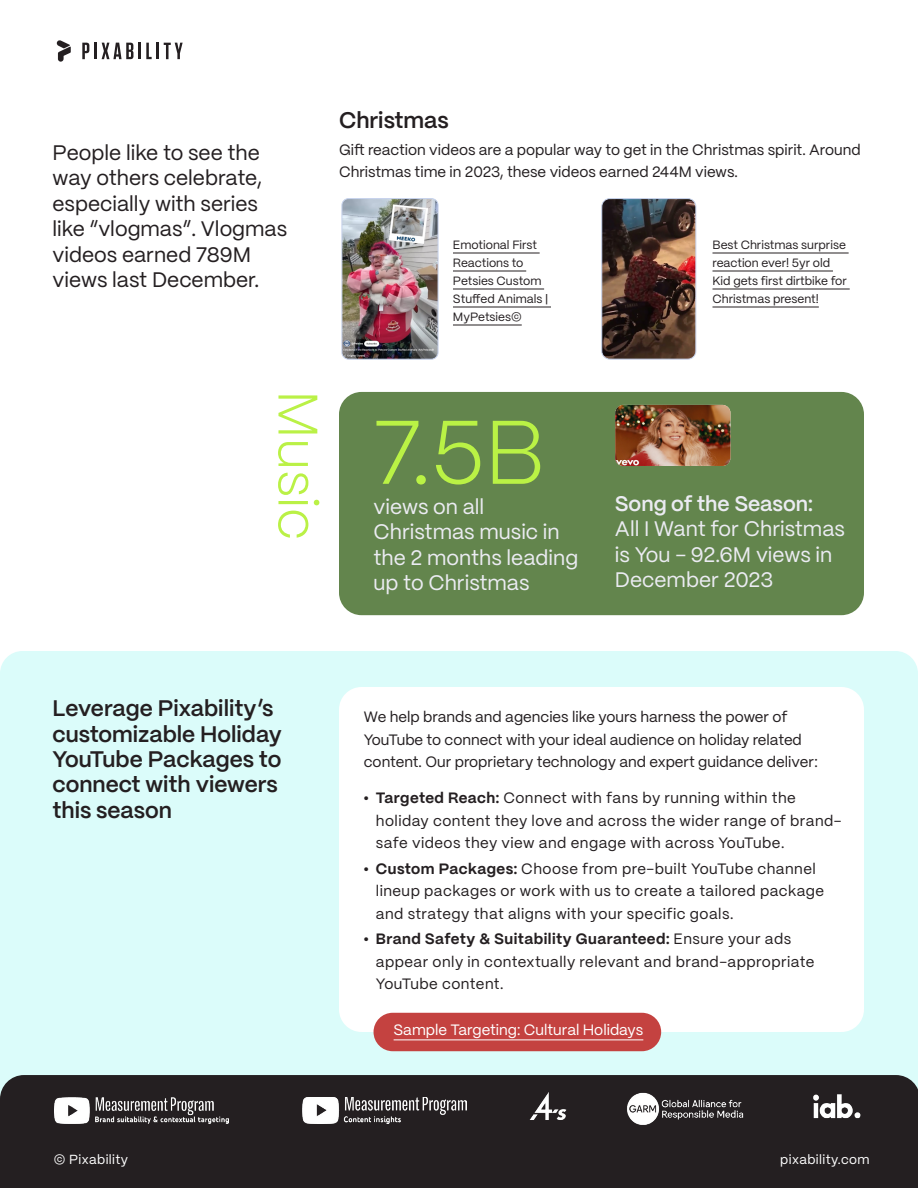
<style>
.page{position:relative;width:918px;height:1188px;background:#fff}
.page>*{position:absolute;margin:0;border:0;box-sizing:border-box;transform-origin:0 0}
.t1{font:300 90px "PP Mori";color:#baf245}
.t2{font:300 55.5px "PP Mori";color:#baf146}
.t3{font:600 22.5px/25.5px "PP Mori";color:#241f21}
.t4{font:21px/25.5px "PP Mori";color:#241f21}
.t5{font:21px/25.5px "PP Mori";color:#ebebf2}
.t6{font:600 21px "PP Mori";color:#ebebf2}
.t7{font:15px/22.5px "PP Mori";letter-spacing:.03em;color:#241f21}
.t8{font:15px/22.5px "PP Mori";letter-spacing:.01em;color:#241f21}
.t9{font:15px "PP Mori";color:#fff}
.t10{font:13.2px "PP Mori";letter-spacing:.03em;color:#fff}
.t11{font:500 13.2px "Ringside Narrow";letter-spacing:.03em;color:#bdc0c0}
.t12{font:12px/18px "PP Mori";color:#241f21}
.s1{font-weight:700}
</style>
<div class="page">
<div style="left:339px;top:392px;width:525px;height:223px;background:#63854d;border-radius:22px"></div>
<div style="left:0;top:651px;width:918px;height:485px;background:#dbfcfa;border-radius:22px"></div>
<div style="left:339px;top:687px;width:525px;height:345px;background:#fff;border-radius:22px"></div>
<div style="left:0;top:1075px;width:918px;height:113px;background:#241f21"></div>
<img style="left:54px;top:1097px;width:174px;height:26px">
<img style="left:302px;top:1097px;width:165px;height:26px">
<img style="left:525px;top:1084px;width:47px;height:38px">
<img style="left:808px;top:1078px;width:55px;height:50px">
<img style="left:614px;top:1075px;width:148px;height:77px">
<svg style="left:82px;top:43px;width:7px;height:16px"></svg>
<hr style="left:94px;top:43px;width:3px;height:16px;background:#241f21">
<svg style="left:102px;top:43px;width:50px;height:16px"></svg>
<hr style="left:156px;top:43px;width:3px;height:16px;background:#241f21">
<svg style="left:164px;top:43px;width:19px;height:16px"></svg>
<svg style="left:57px;top:40px;width:14px;height:22px"></svg>
<img style="left:342px;top:200px;width:96px;height:159px">
<div style="left:342px;top:198px;width:96px;height:161px;border:1px solid #c7d3ed;border-radius:7px"></div>
<img style="left:602px;top:200px;width:94px;height:159px">
<div style="left:602px;top:198px;width:94px;height:161px;border:1px solid #c7d3ed;border-radius:8px"></div>
<img style="left:615px;top:405px;width:115px;height:61px">
<hr style="left:453px;top:253px;width:87px;height:1px;background:#241f21">
<hr style="left:453px;top:271px;width:73px;height:1px;background:#241f21">
<hr style="left:453px;top:289px;width:91px;height:1px;background:#241f21">
<hr style="left:453px;top:307px;width:98px;height:1px;background:#241f21">
<hr style="left:453px;top:325px;width:69px;height:1px;background:#241f21">
<hr style="left:712px;top:253px;width:137px;height:1px;background:#241f21">
<hr style="left:712px;top:271px;width:121px;height:1px;background:#241f21">
<hr style="left:712px;top:289px;width:138px;height:1px;background:#241f21">
<hr style="left:712px;top:307px;width:107px;height:1px;background:#241f21">
<div style="left:374px;top:1013px;width:287px;height:38px;background:#c44240;border-radius:19px"></div>
<hr style="left:394px;top:1040px;width:249px;height:1px;background:#fff">
<h3 class="t4" style="left:53px;top:138px;width:236px">People like to see the way others celebrate, especially with series like “vlogmas”. Vlogmas videos earned 789M views last December.</h3>
<h3 class="t3" style="left:339px;top:106px;width:111px">Christmas</h3>
<p class="t8" style="left:339px;top:137px;width:523px">Gift reaction videos are a popular way to get in the Christmas spirit. Around<br>Christmas time in 2023, these videos earned 244M views.</p>
<p class="t12" style="left:453px;top:235px;width:97px">Emotional First<br>Reactions to<br>Petsies Custom<br>Stuffed Animals |<br>MyPetsies©</p>
<p class="t12" style="left:712px;top:235px;width:136px">Best Christmas surprise reaction ever! 5yr old<br>Kid gets first dirtbike for<br>Christmas present!</p>
<h2 class="t2" style="left:345px;top:390px;width:151px;rotate:90deg">Music</h2>
<h1 class="t1" style="left:374px;top:376px;width:173px">7.5B</h1>
<h3 class="t5" style="left:374px;top:492px;width:206px">views on all<br>Christmas music in the 2 months leading up to Christmas</h3>
<h3 class="t6" style="left:615px;top:485px;width:200px">Song of the Season:</h3>
<h3 class="t5" style="left:615px;top:515px;width:232px">All I Want for Christmas is You - 92.6M views in<br>December 2023</h3>
<h3 class="t3" style="left:53px;top:694px;width:231px">Leverage Pixability’s customizable Holiday<br>YouTube Packages to connect with viewers this season</h3>
<p class="t8" style="left:364px;top:705px;width:455px">We help brands and agencies like yours harness the power of<br>YouTube to connect with your ideal audience on holiday related content. Our proprietary technology and expert guidance deliver:</p>
<p class="t7" style="left:376px;top:786px;width:467px;text-indent:-12px"><span class="s1">• Targeted Reach:</span> Connect with fans by running within the holiday content they love and across the wider range of brand&shy;safe videos they view and engage with across YouTube.</p>
<p class="t7" style="left:376px;top:856px;width:450px;text-indent:-12px"><span class="s1">• Custom Packages:</span> Choose from pre-built YouTube channel lineup packages or work with us to create a tailored package and strategy that aligns with your specific goals.</p>
<p class="t7" style="left:376px;top:927px;width:440px;text-indent:-12px"><span class="s1">• Brand Safety &amp; Suitability Guaranteed:</span> Ensure your ads appear only in contextually relevant and brand-appropriate<br>YouTube content.</p>
<p class="t9" style="left:394px;top:1017px;width:251px">Sample Targeting: Cultural Holidays</p>
<p class="t11" style="left:54px;top:1141px;width:70px">© Pixability</p>
<p class="t10" style="left:54px;top:1148px;width:76px">© Pixability</p>
<p class="t10" style="left:780px;top:1148px;width:91px">pixability.com</p>
</div>
